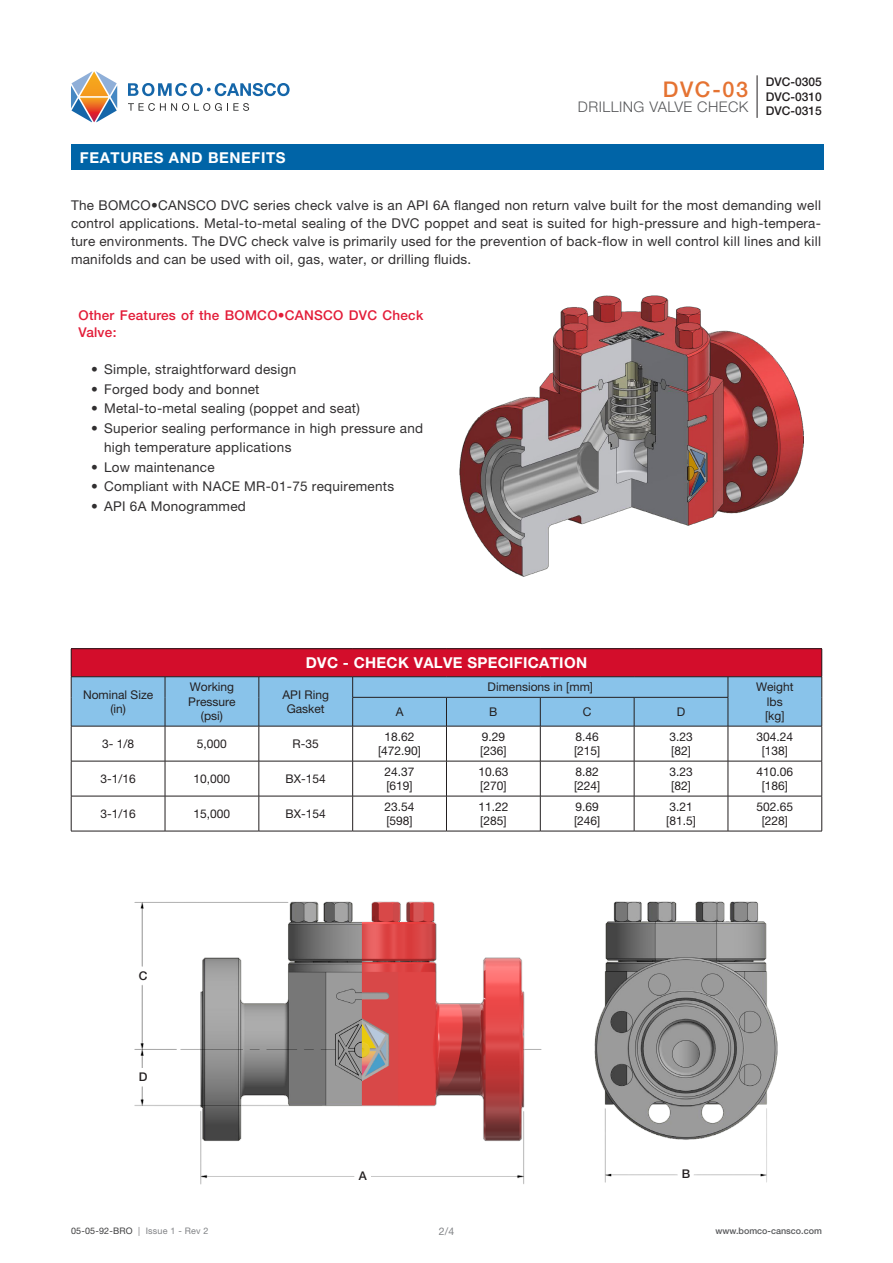
<style>
.page{position:relative;width:893px;height:1263px;background:#fff}
.page>*{position:absolute;margin:0;border:0;box-sizing:border-box;transform-origin:0 0}
.t1{font:500 21.6px "Helvetica Neue LT Pro";color:#e57332}
.t2{font:700 15px "Helvetica Neue LT Pro";letter-spacing:.02em;color:#fff}
.t3{font:700 15px "Helvetica Neue LT Pro";letter-spacing:.04em;color:#fff}
.t4{font:300 14.7px "Helvetica Neue LT Pro";letter-spacing:.03em;color:#57585a}
.t5{font:13.5px/18px "Helvetica Neue LT Pro";letter-spacing:.02em;color:#312f30;text-align:justify}
.t6{font:500 13.5px/16.2px "Helvetica Neue LT Pro";letter-spacing:.02em;color:#e31c38}
.t7{font:12px/14.4px "Helvetica Neue LT Pro";color:#231f20}
.t8{font:500 12px/14.4px "Helvetica Neue LT Pro";color:#231f20;text-align:justify}
.t9{font:10.5px "Helvetica Neue LT Pro";color:#808285}
.t10{font:9px "Helvetica Neue LT Pro";letter-spacing:.02em;color:#3e3e3f}
.t11{font:500 9px "Helvetica Neue LT Pro";color:#57585a}
.s1{color:#808285}
</style>
<div class="page">
<div style="left:71px;top:145px;width:752px;height:25px;background:#0064a7"></div>
<hr style="left:71px;top:648px;width:94px;height:1px;background:#231f20">
<hr style="left:165px;top:648px;width:94px;height:1px;background:#231f20">
<hr style="left:259px;top:648px;width:94px;height:1px;background:#231f20">
<hr style="left:353px;top:648px;width:93px;height:1px;background:#231f20">
<hr style="left:446px;top:648px;width:94px;height:1px;background:#231f20">
<hr style="left:540px;top:648px;width:94px;height:1px;background:#231f20">
<hr style="left:634px;top:648px;width:94px;height:1px;background:#231f20">
<hr style="left:728px;top:648px;width:94px;height:1px;background:#231f20">
<svg style="left:71px;top:649px;width:751px;height:77px;background:#9f7da0"></svg>
<hr style="left:71px;top:726px;width:94px;height:1px;background:#231f20">
<hr style="left:71px;top:726px;width:1px;height:35px;background:#231f20">
<hr style="left:165px;top:726px;width:94px;height:1px;background:#231f20">
<hr style="left:165px;top:726px;width:1px;height:35px;background:#231f20">
<hr style="left:259px;top:726px;width:94px;height:1px;background:#231f20">
<hr style="left:259px;top:726px;width:1px;height:35px;background:#231f20">
<hr style="left:353px;top:726px;width:93px;height:1px;background:#231f20">
<hr style="left:352px;top:726px;width:1px;height:35px;background:#231f20">
<hr style="left:446px;top:726px;width:94px;height:1px;background:#231f20">
<hr style="left:446px;top:726px;width:1px;height:35px;background:#231f20">
<hr style="left:540px;top:726px;width:94px;height:1px;background:#231f20">
<hr style="left:540px;top:726px;width:1px;height:35px;background:#231f20">
<hr style="left:634px;top:726px;width:94px;height:1px;background:#231f20">
<hr style="left:634px;top:726px;width:1px;height:35px;background:#231f20">
<hr style="left:728px;top:726px;width:94px;height:1px;background:#231f20">
<hr style="left:728px;top:726px;width:1px;height:35px;background:#231f20">
<hr style="left:821px;top:726px;width:1px;height:35px;background:#231f20">
<hr style="left:71px;top:761px;width:94px;height:1px;background:#231f20">
<hr style="left:71px;top:761px;width:1px;height:35px;background:#231f20">
<hr style="left:165px;top:761px;width:94px;height:1px;background:#231f20">
<hr style="left:165px;top:761px;width:1px;height:35px;background:#231f20">
<hr style="left:259px;top:761px;width:94px;height:1px;background:#231f20">
<hr style="left:259px;top:761px;width:1px;height:35px;background:#231f20">
<hr style="left:353px;top:761px;width:93px;height:1px;background:#231f20">
<hr style="left:352px;top:761px;width:1px;height:35px;background:#231f20">
<hr style="left:446px;top:761px;width:94px;height:1px;background:#231f20">
<hr style="left:446px;top:761px;width:1px;height:35px;background:#231f20">
<hr style="left:540px;top:761px;width:94px;height:1px;background:#231f20">
<hr style="left:540px;top:761px;width:1px;height:35px;background:#231f20">
<hr style="left:634px;top:761px;width:94px;height:1px;background:#231f20">
<hr style="left:634px;top:761px;width:1px;height:35px;background:#231f20">
<hr style="left:728px;top:761px;width:94px;height:1px;background:#231f20">
<hr style="left:728px;top:761px;width:1px;height:35px;background:#231f20">
<hr style="left:821px;top:761px;width:1px;height:35px;background:#231f20">
<hr style="left:71px;top:796px;width:94px;height:1px;background:#231f20">
<hr style="left:71px;top:796px;width:1px;height:35px;background:#231f20">
<hr style="left:165px;top:796px;width:94px;height:1px;background:#231f20">
<hr style="left:165px;top:796px;width:1px;height:35px;background:#231f20">
<hr style="left:259px;top:796px;width:94px;height:1px;background:#231f20">
<hr style="left:259px;top:796px;width:1px;height:35px;background:#231f20">
<hr style="left:353px;top:796px;width:93px;height:1px;background:#231f20">
<hr style="left:352px;top:796px;width:1px;height:35px;background:#231f20">
<hr style="left:446px;top:796px;width:94px;height:1px;background:#231f20">
<hr style="left:446px;top:796px;width:1px;height:35px;background:#231f20">
<hr style="left:540px;top:796px;width:94px;height:1px;background:#231f20">
<hr style="left:540px;top:796px;width:1px;height:35px;background:#231f20">
<hr style="left:634px;top:796px;width:94px;height:1px;background:#231f20">
<hr style="left:634px;top:796px;width:1px;height:35px;background:#231f20">
<hr style="left:728px;top:796px;width:94px;height:1px;background:#231f20">
<hr style="left:728px;top:796px;width:1px;height:35px;background:#231f20">
<hr style="left:821px;top:796px;width:1px;height:35px;background:#231f20">
<hr style="left:71px;top:831px;width:94px;height:1px;background:#231f20">
<hr style="left:165px;top:831px;width:94px;height:1px;background:#231f20">
<hr style="left:259px;top:831px;width:94px;height:1px;background:#231f20">
<hr style="left:353px;top:831px;width:93px;height:1px;background:#231f20">
<hr style="left:446px;top:831px;width:94px;height:1px;background:#231f20">
<hr style="left:540px;top:831px;width:94px;height:1px;background:#231f20">
<hr style="left:634px;top:831px;width:94px;height:1px;background:#231f20">
<hr style="left:728px;top:831px;width:94px;height:1px;background:#231f20">
<img style="left:459px;top:296px;width:345px;height:280px">
<img style="left:134px;top:901px;width:408px;height:284px">
<img style="left:595px;top:901px;width:182px;height:282px">
<div style="left:355px;top:1167px;width:16px;height:17px;background:#fff"></div>
<div style="left:135px;top:1069px;width:16px;height:16px;background:#fff"></div>
<div style="left:135px;top:967px;width:16px;height:17px;background:#fff"></div>
<hr style="left:757px;top:75px;width:1px;height:43px;background:#231f20">
<svg style="left:71px;top:71px;width:46px;height:51px"></svg>
<svg style="left:128px;top:103px;width:121px;height:8px"></svg>
<svg style="left:128px;top:83px;width:162px;height:13px"></svg>
<h1 class="t1" style="left:663px;top:76px;width:87px">DVC-03</h1>
<p class="t4" style="left:578px;top:98px;width:172px">DRILLING VALVE CHECK</p>
<p class="t8" style="left:766px;top:75px;width:58px">DVC-0305<br>DVC-0310<br>DVC-0315</p>
<p class="t3" style="left:80px;top:148px;width:207px">FEATURES AND BENEFITS</p>
<p class="t5" style="left:71px;top:196px;width:752px">The BOMCO•CANSCO DVC series check valve is an API 6A flanged non return valve built for the most demanding well control applications. Metal-to-metal sealing of the DVC poppet and seat is suited for high-pressure and high-tempera&shy;ture environments. The DVC check valve is primarily used for the prevention of back-flow in well control kill lines and kill manifolds and can be used with oil, gas, water, or drilling fluids.</p>
<p class="t6" style="left:79px;top:307px;width:346px">Other Features of the BOMCO•CANSCO DVC Check<br>Valve:</p>
<p class="t5" style="left:91px;top:360px;width:207px">• Simple, straightforward design</p>
<p class="t5" style="left:91px;top:380px;width:170px">• Forged body and bonnet</p>
<p class="t5" style="left:91px;top:399px;width:270px">• Metal-to-metal sealing (poppet and seat)</p>
<p class="t5" style="left:104px;top:418px;width:321px;line-height:19.5px;text-indent:-13px">• Superior sealing performance in high pressure and high temperature applications</p>
<p class="t5" style="left:91px;top:458px;width:125px">• Low maintenance</p>
<p class="t5" style="left:91px;top:477px;width:304px">• Compliant with NACE MR-01-75 requirements</p>
<p class="t5" style="left:91px;top:497px;width:156px">• API 6A Monogrammed</p>
<p class="t7" style="left:83px;top:687px;width:72px;text-align:center">Nominal Size (in)</p>
<p class="t7" style="left:190px;top:680px;width:46px">Working</p>
<p class="t7" style="left:188px;top:694px;width:49px">Pressure</p>
<p class="t7" style="left:201px;top:708px;width:23px">(psi)</p>
<p class="t2" style="left:306px;top:653px;width:283px">DVC - CHECK VALVE SPECIFICATION</p>
<p class="t7" style="left:283px;top:687px;width:48px;text-align:center">API Ring<br>Gasket</p>
<p class="t7" style="left:488px;top:680px;width:107px">Dimensions in [mm]</p>
<p class="t7" style="left:756px;top:680px;width:39px">Weight</p>
<p class="t7" style="left:767px;top:694px;width:17px">lbs</p>
<p class="t7" style="left:765px;top:708px;width:21px">[kg]</p>
<p class="t7" style="left:396px;top:704px;width:9px">A</p>
<p class="t7" style="left:489px;top:704px;width:10px">B</p>
<p class="t7" style="left:583px;top:704px;width:10px">C</p>
<p class="t7" style="left:677px;top:704px;width:10px">D</p>
<p class="t7" style="left:102px;top:736px;width:34px">3- 1/8</p>
<p class="t7" style="left:197px;top:736px;width:32px">5,000</p>
<p class="t7" style="left:293px;top:736px;width:28px">R-35</p>
<p class="t7" style="left:378px;top:729px;width:44px;text-align:center">18.62 [472.90]</p>
<p class="t7" style="left:482px;top:729px;width:25px">9.29</p>
<p class="t7" style="left:480px;top:743px;width:28px">[236]</p>
<p class="t7" style="left:576px;top:729px;width:25px">8.46</p>
<p class="t7" style="left:574px;top:743px;width:28px">[215]</p>
<p class="t7" style="left:669px;top:729px;width:25px">3.23</p>
<p class="t7" style="left:671px;top:743px;width:21px">[82]</p>
<p class="t7" style="left:756px;top:729px;width:38px">304.24</p>
<p class="t7" style="left:762px;top:743px;width:28px">[138]</p>
<p class="t7" style="left:100px;top:771px;width:37px">3-1/16</p>
<p class="t7" style="left:194px;top:771px;width:38px">10,000</p>
<p class="t7" style="left:286px;top:771px;width:42px">BX-154</p>
<p class="t7" style="left:385px;top:764px;width:32px">24.37 [619]</p>
<p class="t7" style="left:478px;top:764px;width:32px">10.63 [270]</p>
<p class="t7" style="left:574px;top:764px;width:28px">8.82 [224]</p>
<p class="t7" style="left:669px;top:764px;width:25px">3.23 [82]</p>
<p class="t7" style="left:756px;top:764px;width:38px;text-align:center">410.06 [186]</p>
<p class="t7" style="left:100px;top:806px;width:37px">3-1/16</p>
<p class="t7" style="left:194px;top:806px;width:38px">15,000</p>
<p class="t7" style="left:286px;top:806px;width:42px">BX-154</p>
<p class="t7" style="left:385px;top:799px;width:32px">23.54 [598]</p>
<p class="t7" style="left:478px;top:799px;width:32px">11.22 [285]</p>
<p class="t7" style="left:574px;top:799px;width:28px">9.69 [246]</p>
<p class="t7" style="left:666px;top:799px;width:31px">3.21 [81.5]</p>
<p class="t7" style="left:756px;top:799px;width:38px;text-align:center">502.65 [228]</p>
<p class="t8" style="left:139px;top:968px;width:10px">C</p>
<p class="t8" style="left:139px;top:1070px;width:10px">D</p>
<p class="t8" style="left:359px;top:1168px;width:10px">A</p>
<p class="t8" style="left:682px;top:1166px;width:10px">B</p>
<p class="t10" style="left:71px;top:1226px;width:139px">05-05-92-BRO <span class="s1">| Issue 1 - Rev 2</span></p>
<p class="t9" style="left:439px;top:1225px;width:17px">2/4</p>
<p class="t11" style="left:716px;top:1226px;width:108px">www.bomco-cansco.com</p>
</div>
